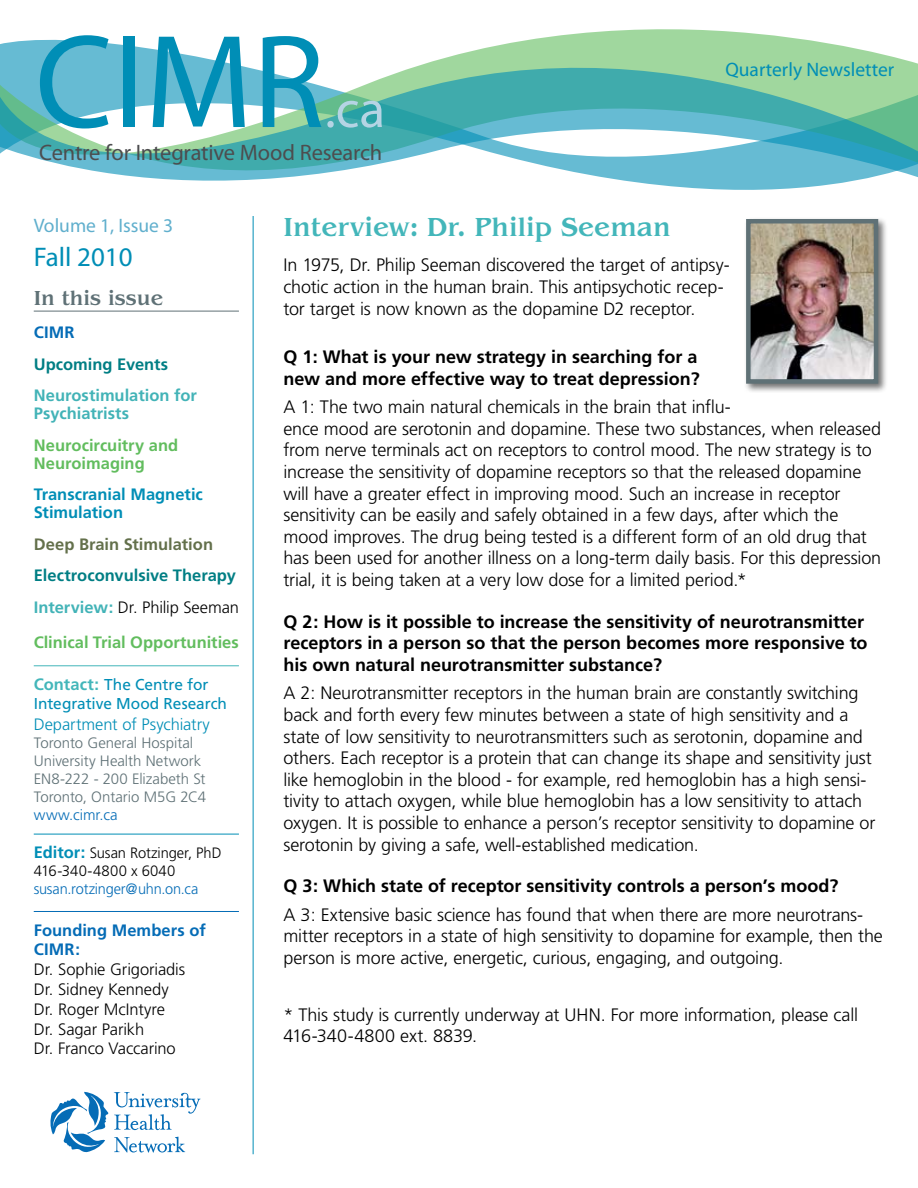
<style>
.page{position:relative;width:918px;height:1188px;background:#fff}
.page>*{position:absolute;margin:0;border:0;box-sizing:border-box;transform-origin:0 0}
.t1{font:133.95px "Myriad Pro";color:#008eb6}
.t2{font:53.25px "Myriad Pro";color:#b5d4e4}
.t3{font:500 27px "Benguiat";color:#43b6ba}
.t4{font:27px "Myriad Pro";color:#008eb6}
.t5{font:22.5px "Myriad Pro";letter-spacing:-.01em;color:#4d4d4f}
.t6{font:500 21px "Benguiat";color:#5f7176}
.t7{font:19.5px "Myriad Pro";color:#008eb6}
.t8{font:19.5px "Myriad Pro";color:#60afcd}
.t9{font:300 18px/21.6px "Frutiger";letter-spacing:-.01em;color:#000}
.t10{font:700 18px/21.6px "Frutiger";letter-spacing:-.005em;color:#000}
.t11{font:300 16.5px/19.8px "Frutiger";letter-spacing:-.005em;color:#000}
.t12{font:700 16.5px/31.5px "Frutiger";color:#007e84}
.t13{font:700 16.5px/18px "Frutiger";color:#62bd5e}
.t14{font:700 16.5px/18px "Frutiger";color:#42b3b7}
.t15{font:700 16.5px/18px "Frutiger";color:#008eb6}
.t16{font:700 16.5px/19.8px "Frutiger";letter-spacing:.005em;color:#056cb6}
.t17{font:300 16.5px "Frutiger";letter-spacing:-.005em;color:#008eb6}
.t18{font:700 16.5px "Frutiger";color:#63704b}
.t19{font:15.75px/18.9px "Frutiger";letter-spacing:-.005em;color:#008eb6}
.t20{font:300 15px/18px "Frutiger";color:#5f7176}
.t21{font:300 15px/18px "Frutiger";color:#000}
.t22{font:300 15px "Frutiger";letter-spacing:-.01em;color:#056cb6}
.s1{color:#42b3b7}
.s2{font-weight:300;color:#000}
.s3{font-weight:700;font-size:16.5px;color:#43b6ba}
.s4{font-weight:700;font-size:16.5px;color:#008eb6}
</style>
<div class="page">
<hr style="left:253px;top:216px;width:1px;height:938px;background:#008eb6">
<svg style="left:50px;top:1092px;width:150px;height:61px"></svg>
<hr style="left:34px;top:311px;width:205px;height:1px;background:#5f7176">
<hr style="left:34px;top:665px;width:205px;height:1px;background:#43b6ba">
<hr style="left:34px;top:834px;width:205px;height:1px;background:#008eb6">
<hr style="left:34px;top:911px;width:205px;height:1px;background:#056cb6">
<svg style="left:642px;top:183px;width:198px;height:7px"></svg>
<svg style="left:1px;top:29px;width:830px;height:15px"></svg>
<svg style="left:0;top:44px;width:918px;height:139px"></svg>
<div style="left:744px;top:217px;width:144px;height:176px;background:#000;opacity:.55"></div>
<img style="left:751px;top:224px;width:122px;height:155px">
<div style="left:746px;top:219px;width:132px;height:165px;border:4px solid #5f7176"></div>
<h1 class="t1" style="left:35px;top:0;width:291px">CIMR</h1>
<h2 class="t2" style="left:325px;top:76px;width:62px">.ca</h2>
<p class="t5" style="left:39px;top:139px;width:345px">Centre for Integrative Mood Research</p>
<p class="t7" style="left:725px;top:58px;width:170px">Quarterly Newsletter</p>
<p class="t8" style="left:34px;top:214px;width:141px">Volume 1, Issue 3</p>
<h3 class="t4" style="left:34px;top:241px;width:100px">Fall 2010</h3>
<p class="t6" style="left:34px;top:286px;width:131px">In this issue</p>
<p class="t16" style="left:34px;top:323px;width:42px">CIMR</p>
<p class="t12" style="left:34px;top:349px;width:136px">Upcoming Events</p>
<p class="t14" style="left:34px;top:387px;width:165px">Neurostimulation for<br>Psychiatrists</p>
<p class="t13" style="left:34px;top:436px;width:146px">Neurocircuitry and<br>Neuroimaging</p>
<p class="t15" style="left:34px;top:486px;width:171px">Transcranial Magnetic<br>Stimulation</p>
<p class="t18" style="left:34px;top:535px;width:181px">Deep Brain Stimulation</p>
<p class="t12" style="left:34px;top:560px;width:207px">Electroconvulsive Therapy<br><span class="s1">Interview:</span> <span class="s2">Dr. Philip Seeman</span></p>
<p class="t13" style="left:34px;top:633px;width:207px">Clinical Trial Opportunities</p>
<p class="t19" style="left:34px;top:675px;width:195px"><span class="s3">Contact:</span> The Centre for<br>Integrative Mood Research</p>
<p class="t17" style="left:34px;top:715px;width:178px">Department of Psychiatry</p>
<p class="t20" style="left:34px;top:734px;width:174px">Toronto General Hospital<br>University Health Network<br>EN8-222 - 200 Elizabeth St<br>Toronto, Ontario M5G 2C4</p>
<p class="t22" style="left:34px;top:807px;width:85px">www.cimr.ca</p>
<p class="t21" style="left:34px;top:844px;width:189px"><span class="s4">Editor:</span> Susan Rotzinger, PhD<br>416-340-4800 x 6040</p>
<p class="t22" style="left:34px;top:881px;width:166px">susan.rotzinger@uhn.on.ca</p>
<p class="t16" style="left:34px;top:920px;width:174px">Founding Members of<br>CIMR:</p>
<p class="t11" style="left:34px;top:960px;width:153px">Dr. Sophie Grigoriadis<br>Dr. Sidney Kennedy<br>Dr. Roger McIntyre<br>Dr. Sagar Parikh<br>Dr. Franco Vaccarino</p>
<h3 class="t3" style="left:284px;top:212px;width:389px">Interview: Dr. Philip Seeman</h3>
<p class="t9" style="left:284px;top:255px;width:448px">In 1975, Dr. Philip Seeman discovered the target of antipsy&shy;chotic action in the human brain. This antipsychotic recep&shy;tor target is now known as the dopamine D2 receptor.</p>
<p class="t10" style="left:284px;top:346px;width:418px">Q 1: What is your new strategy in searching for a new and more effective way to treat depression?</p>
<p class="t9" style="left:284px;top:396px;width:599px">A 1: The two main natural chemicals in the brain that influ-<br>ence mood are serotonin and dopamine. These two substances, when released from nerve terminals act on receptors to control mood. The new strategy is to increase the sensitivity of dopamine receptors so that the released dopamine will have a greater effect in improving mood. Such an increase in receptor sensitivity can be easily and safely obtained in a few days, after which the mood improves. The drug being tested is a different form of an old drug that has been used for another illness on a long-term daily basis. For this depression trial, it is being taken at a very low dose for a limited period.*</p>
<p class="t10" style="left:284px;top:611px;width:586px">Q 2: How is it possible to increase the sensitivity of neurotransmitter receptors in a person so that the person becomes more responsive to his own natural neurotransmitter substance?</p>
<p class="t9" style="left:284px;top:683px;width:594px">A 2: Neurotransmitter receptors in the human brain are constantly switching back and forth every few minutes between a state of high sensitivity and a state of low sensitivity to neurotransmitters such as serotonin, dopamine and others. Each receptor is a protein that can change its shape and sensitivity just like hemoglobin in the blood - for example, red hemoglobin has a high sensi&shy;tivity to attach oxygen, while blue hemoglobin has a low sensitivity to attach oxygen. It is possible to enhance a person’s receptor sensitivity to dopamine or serotonin by giving a safe, well-established medication.</p>
<p class="t10" style="left:284px;top:875px;width:556px">Q 3: Which state of receptor sensitivity controls a person’s mood?</p>
<p class="t9" style="left:284px;top:904px;width:601px">A 3: Extensive basic science has found that when there are more neurotrans&shy;mitter receptors in a state of high sensitivity to dopamine for example, then the person is more active, energetic, curious, engaging, and outgoing.</p>
<p class="t9" style="left:284px;top:1004px;width:576px">* This study is currently underway at UHN. For more information, please call<br>416-340-4800 ext. 8839.</p>
</div>
